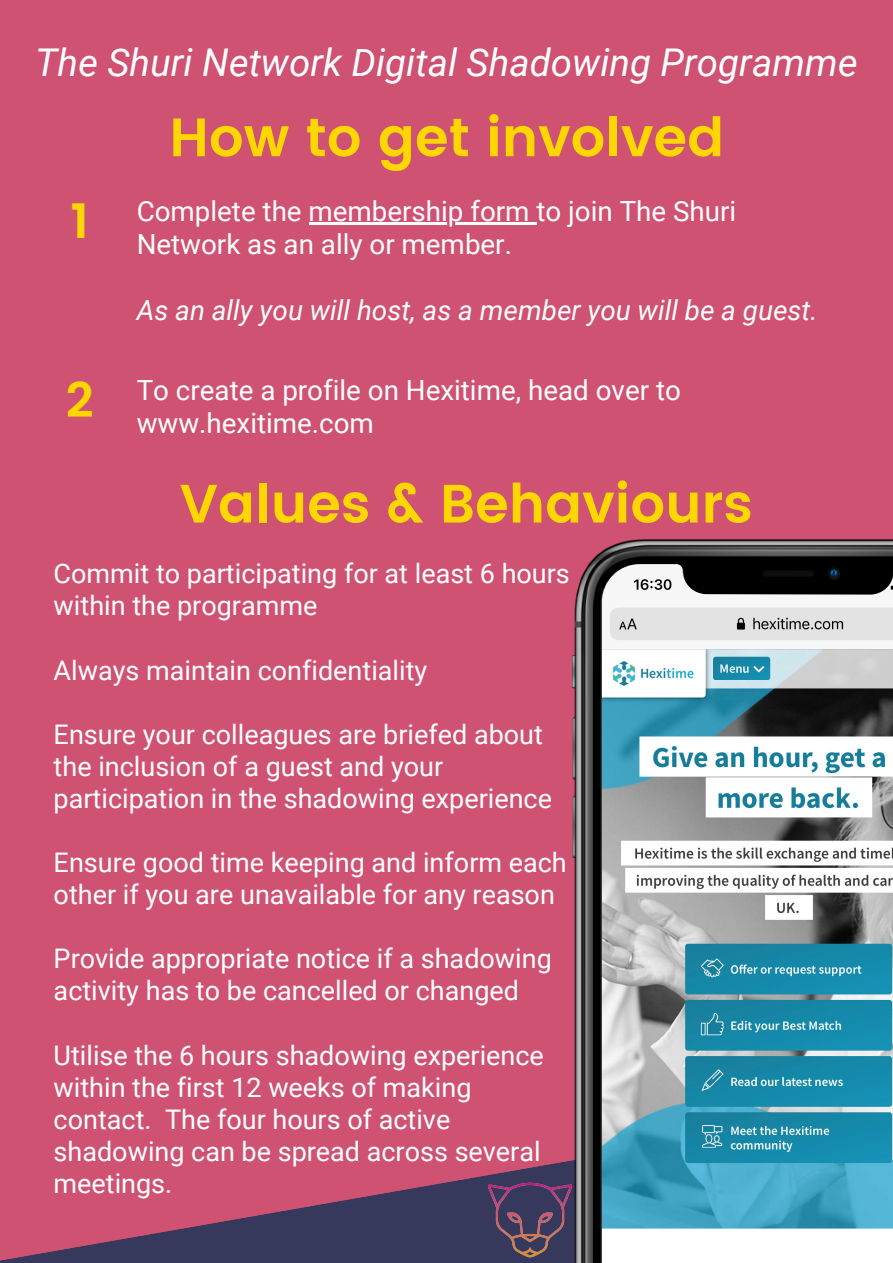
<style>
.page{position:relative;width:893px;height:1263px;background:#d05272}
.page>*{position:absolute;margin:0;border:0;box-sizing:border-box;transform-origin:0 0}
.t1{font:600 54px "Poppins";color:#ffd700}
.t2{font:600 48.75px "Poppins";color:#ffd700}
.t3{font:italic 38.25px "Roboto";color:#fff}
.t4{font:27.75px/33.2px "Roboto";color:#fff}
.t5{font:italic 27.75px "Roboto";color:#fff}
.t6{font:27px/32.1px "Roboto";color:#fff}
</style>
<div class="page">
<svg style="left:0;top:1160px;width:573px;height:103px"></svg>
<img style="left:573px;top:539px;width:320px;height:724px">
<img style="left:602px;top:564px;width:291px;height:699px">
<img style="left:478px;top:1174px;width:95px;height:89px">
<hr style="left:308px;top:222px;width:228px;height:2px;background:#fff">
<p class="t3" style="left:35px;top:41px;width:824px">The Shuri Network Digital Shadowing Programme</p>
<p class="t2" style="left:71px;top:193px;width:20px">1</p>
<p class="t2" style="left:66px;top:372px;width:29px">2</p>
<p class="t1" style="left:169px;top:106px;width:556px">How to get involved</p>
<p class="t4" style="left:137px;top:194px;width:601px">Complete the membership form to join The Shuri<br>Network as an ally or member.</p>
<p class="t5" style="left:137px;top:294px;width:682px">As an ally you will host, as a member you will be a guest.</p>
<p class="t4" style="left:137px;top:374px;width:546px">To create a profile on Hexitime, head over to www.hexitime.com</p>
<p class="t1" style="left:180px;top:472px;width:574px">Values &amp; Behaviours</p>
<p class="t6" style="left:54px;top:558px;width:518px">Commit to participating for at least 6 hours within the programme</p>
<p class="t6" style="left:54px;top:654px;width:375px">Always maintain confidentiality</p>
<p class="t6" style="left:54px;top:718px;width:500px">Ensure your colleagues are briefed about the inclusion of a guest and your participation in the shadowing experience</p>
<p class="t6" style="left:54px;top:847px;width:515px">Ensure good time keeping and inform each other if you are unavailable for any reason</p>
<p class="t6" style="left:54px;top:943px;width:500px">Provide appropriate notice if a shadowing activity has to be cancelled or changed</p>
<p class="t6" style="left:54px;top:1039px;width:492px">Utilise the 6 hours shadowing experience within the first 12 weeks of making contact. The four hours of active shadowing can be spread across several meetings.</p>
</div>
